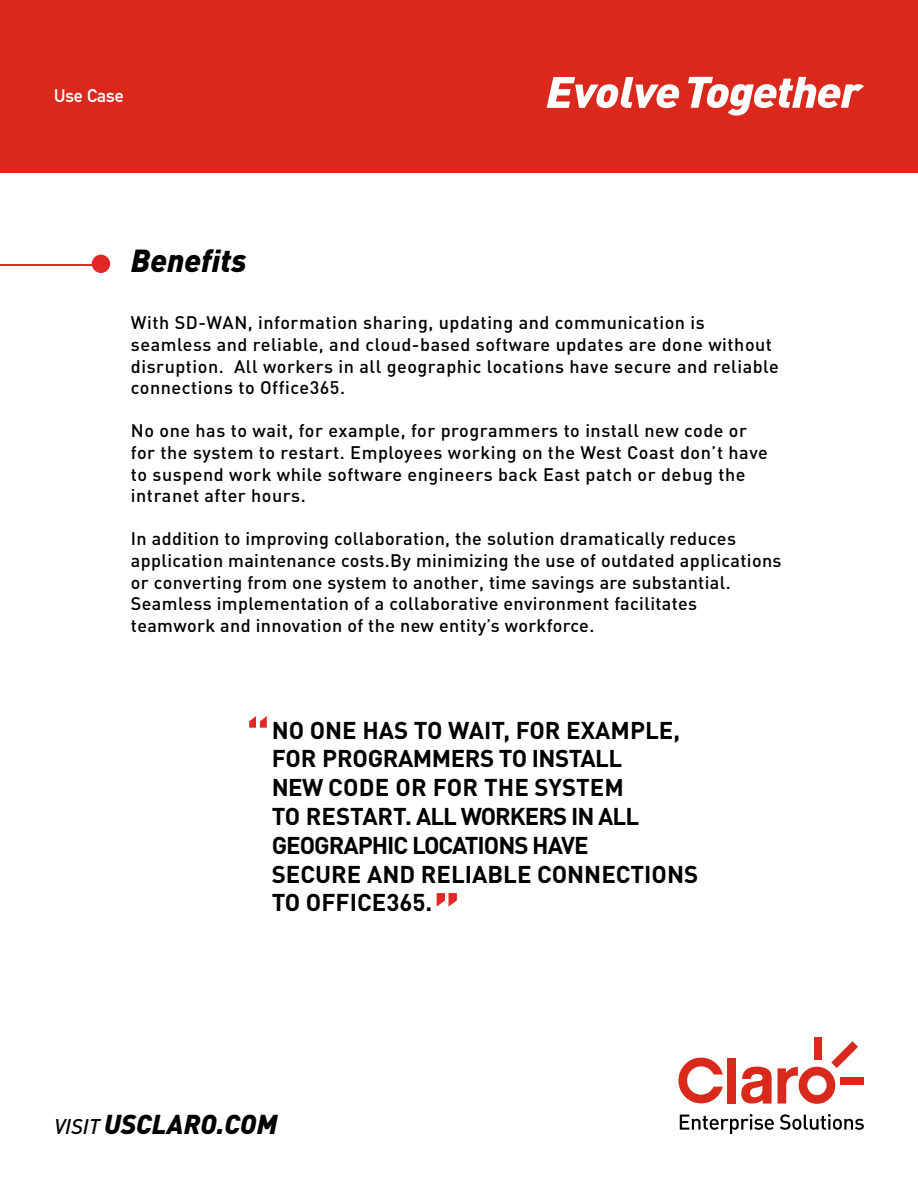
<style>
.page{position:relative;width:918px;height:1188px;background:#fff}
.page>*{position:absolute;margin:0;border:0;box-sizing:border-box;transform-origin:0 0}
.t1{font:700 51px "DINOT";color:#e12827}
.t2{font:900 51px "DIN";color:#e12827}
.t3{font:italic 900 31.5px "DINOT";color:#000}
.t4{font:italic 900 27px "DINOT";color:#000}
.t5{font:700 24px/28.8px "DINOT";letter-spacing:-.005em;color:#000}
.t6{font:500 18px/21.6px "DIN";letter-spacing:.02em;color:#000}
.t7{font:700 18px "DIN Alternate";color:#fff}
.s1{font-weight:500;font-size:21px}
</style>
<div class="page">
<div style="left:0;top:0;width:918px;height:173px;background:#da291c"></div>
<svg style="left:547px;top:77px;width:132px;height:31px"></svg>
<svg style="left:688px;top:77px;width:176px;height:39px"></svg>
<svg style="left:680px;top:1114px;width:94px;height:20px"></svg>
<svg style="left:780px;top:1114px;width:84px;height:16px"></svg>
<div style="left:814px;top:1037px;width:8px;height:23px;background:#d9291c"></div>
<div style="left:841px;top:1077px;width:23px;height:8px;background:#d9291c"></div>
<svg style="left:678px;top:1058px;width:45px;height:45px"></svg>
<svg style="left:741px;top:1067px;width:31px;height:37px"></svg>
<div style="left:727px;top:1058px;width:9px;height:46px;background:#d9291c"></div>
<svg style="left:778px;top:1041px;width:80px;height:63px"></svg>
<hr style="left:0;top:264px;width:101px;height:1px;background:#e12827">
<div style="left:92px;top:255px;width:18px;height:18px;background:#e12827;border-radius:50%"></div>
<p class="t7" style="left:54px;top:82px;width:71px">Use Case</p>
<h2 class="t3" style="left:131px;top:239px;width:117px">Benefits</h2>
<p class="t6" style="left:131px;top:312px;width:649px">With SD-WAN, information sharing, updating and communication is seamless and reliable, and cloud-based software updates are done without disruption. All workers in all geographic locations have secure and reliable connections to Office365.</p>
<p class="t6" style="left:131px;top:420px;width:638px">No one has to wait, for example, for programmers to install new code or for the system to restart. Employees working on the West Coast don’t have to suspend work while software engineers back East patch or debug the intranet after hours.</p>
<p class="t6" style="left:131px;top:528px;width:652px">In addition to improving collaboration, the solution dramatically reduces application maintenance costs.By minimizing the use of outdated applications or converting from one system to another, time savings are substantial.<br>Seamless implementation of a collaborative environment facilitates teamwork and innovation of the new entity’s workforce.</p>
<h1 class="t1" style="left:246px;top:706px;width:26px">“</h1>
<h3 class="t5" style="left:272px;top:715px;width:428px">NO ONE HAS TO WAIT, FOR EXAMPLE,<br>FOR PROGRAMMERS TO INSTALL<br>NEW CODE OR FOR THE SYSTEM<br>TO RESTART. ALL WORKERS IN ALL<br>GEOGRAPHIC LOCATIONS HAVE<br>SECURE AND RELIABLE CONNECTIONS<br>TO OFFICE365.</h3>
<h1 class="t2" style="left:434px;top:877px;width:28px">”</h1>
<h3 class="t4" style="left:54px;top:1106px;width:225px"><span class="s1">VISIT</span> USCLARO.COM</h3>
</div>
